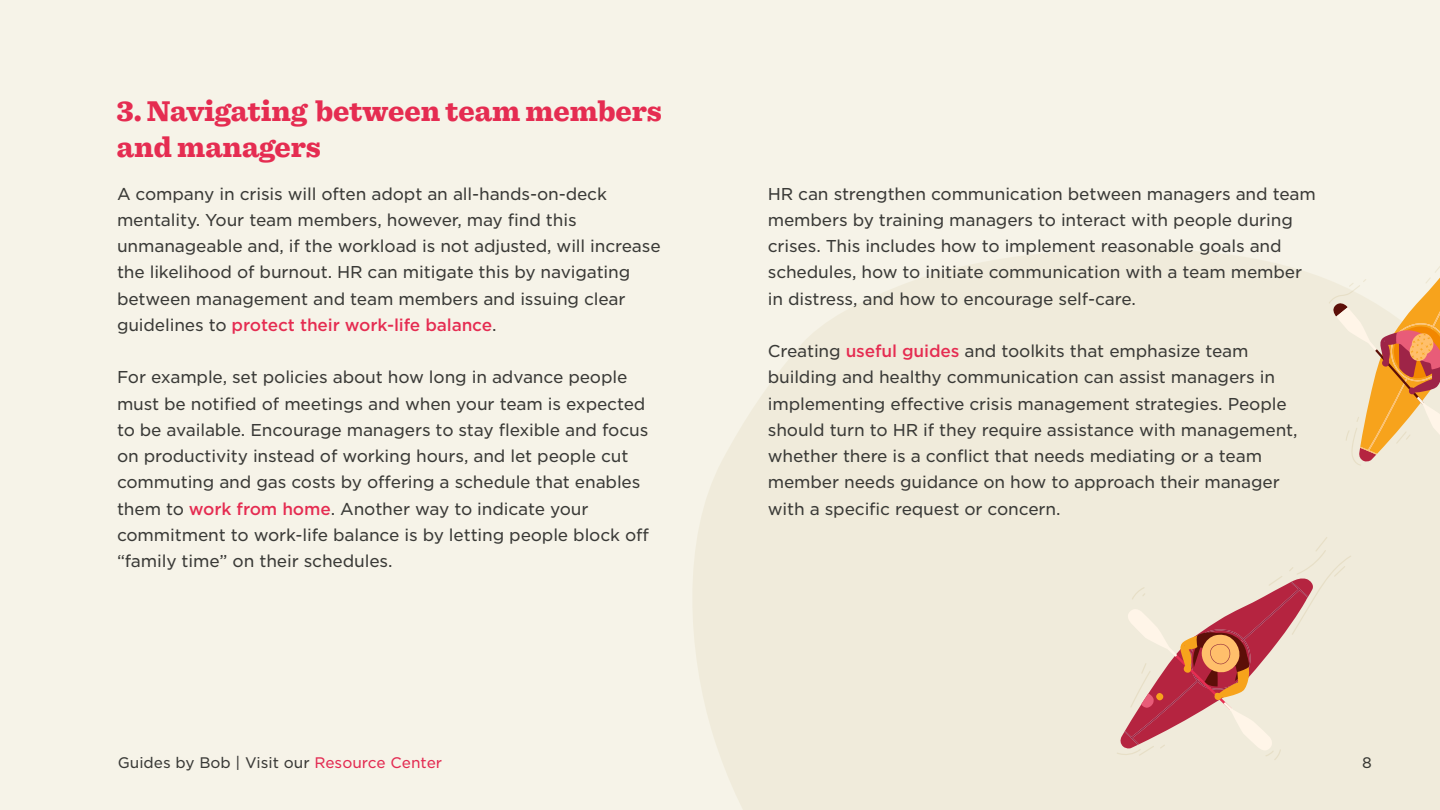
<style>
.page{position:relative;width:1440px;height:810px;background:#f6f3e8}
.page>*{position:absolute;margin:0;border:0;box-sizing:border-box;transform-origin:0 0}
.t1{font:900 30px/36px "Sentinel";color:#e52c51}
.t2{font:16.5px/26.2px "Gotham S Sm";letter-spacing:-.01em;color:#3a3a37}
.t3{font:14.7px "Gotham S Sm";color:#3a3a37}
.s1{font-weight:500;color:#e52c51}
.s2{color:#e32b52}
</style>
<div class="page">
<svg style="left:693px;top:249px;width:747px;height:561px;fill:#f0ebdb"></svg>
<svg style="left:1116px;top:537px;width:236px;height:224px"></svg>
<svg style="left:1328px;top:260px;width:112px;height:206px"></svg>
<h1 class="t1" style="left:117px;top:92px;width:546px">3. Navigating between team members and managers</h1>
<p class="t2" style="left:117px;top:180px;width:545px">A company in crisis will often adopt an all-hands-on-deck mentality. Your team members, however, may find this unmanageable and if, the workload is not adjusted, will increase the likelihood of burnout. HR can mitigate this by navigating between management and team members and issuing clear guidelines to <span class="s1">protect their work-life balance</span>.</p>
<p class="t2" style="left:117px;top:364px;width:534px">For example, set policies about how long in advance people must be notified of meetings and when your team is expected to be available. Encourage managers to stay flexible and focus on productivity instead of working hours, and let people cut commuting and gas costs by offering a schedule that enables them to <span class="s1">work from home</span>. Another way to indicate your commitment to work-life balance is by letting people block off “family time” on their schedules.</p>
<p class="t3" style="left:118px;top:753px;width:326px">Guides by Bob | Visit our <span class="s2">Resource Center</span></p>
<p class="t2" style="left:768px;top:180px;width:550px">HR can strengthen communication between managers and team members by training managers to interact with people during crises. This includes how to implement reasonable goals and schedules, how to initiate communication with a team member in distress, and how to encourage self-care.</p>
<p class="t2" style="left:768px;top:338px;width:531px">Creating <span class="s1">useful guides</span> and toolkits that emphasize team building and healthy communication can assist managers in implementing effective crisis management strategies. People should turn to HR if they require assistance with management, whether there is a conflict that needs mediating or a team member needs guidance on how to approach their manager with a specific request or concern.</p>
<p class="t3" style="left:1362px;top:753px;width:11px">8</p>
</div>
